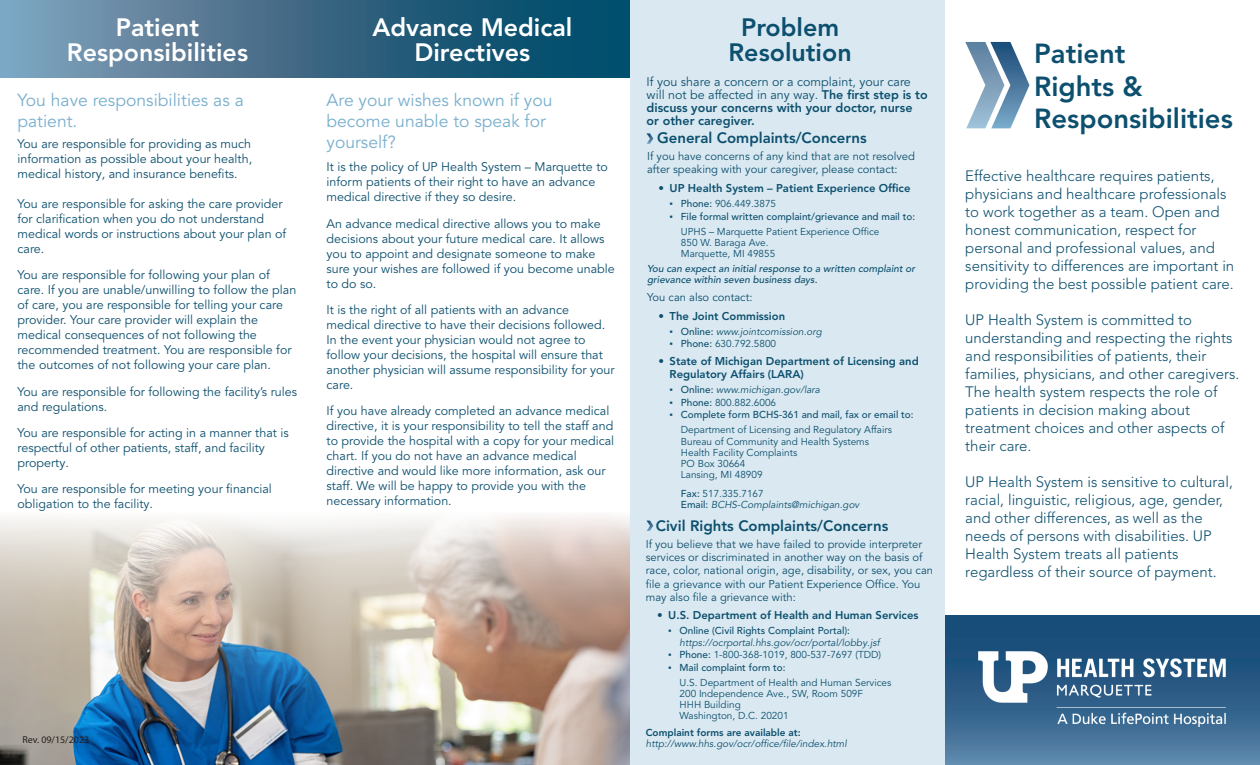
<style>
.page{position:relative;width:1260px;height:765px;background:#fff}
.page>*{position:absolute;margin:0;border:0;box-sizing:border-box;transform-origin:0 0}
.t1{font:800 27.38px/32.9px "Avenir LT Pro";color:#0c4f6e}
.t2{font:800 25px/25px "Avenir LT Pro";color:#fff;text-align:center}
.t3{font:800 25px/25px "Avenir LT Pro";color:#0c4f6e;text-align:center}
.t4{font:17.5px/21px "Avenir LT Pro";color:#79afce}
.t5{font:300 15px/18px "Avenir LT Pro";color:#0c4f6e}
.t6{font:800 15px "Avenir LT Pro";color:#0c4f6e}
.t7{font:12.5px/15px "Avenir LT Pro";color:#0c4f6e}
.t8{font:800 12.5px/13.1px "Avenir LT Pro";color:#0c4f6e}
.t9{font:11.25px/13.1px "Avenir LT Pro";color:#0c4f6e}
.t10{font:800 11.25px/13.8px "Avenir LT Pro";color:#0c4f6e}
.t11{font:10px/11.2px "Avenir LT Pro";color:#0c4f6e}
.t12{font:italic 10px/11.2px "Avenir LT Pro";color:#0c4f6e}
.t13{font:500 10px/15px "Avenir LT Pro";color:#0c4f6e}
.t14{font:italic 500 10px/11.2px "Avenir LT Pro";color:#0c4f6e}
.t15{font:800 10px "Avenir LT Pro";color:#0c4f6e}
.t16{font:10px "Myriad Pro";color:#231f20}
.s1{font-weight:400}
.s2{font-family:"Times New Roman"}
.s3{font-weight:500}
.s4{font-family:"Times New Roman";font-weight:400}
.s5{font-family:"Times New Roman";font-style:normal}
.s6{font-weight:500;font-style:normal}
.s7{font-style:normal}
</style>
<div class="page">
<div style="left:945px;top:615px;width:315px;height:150px;background:linear-gradient(to bottom,#0b416f,#547fa4)"></div>
<div style="left:630px;top:0;width:315px;height:765px;background:#dae9f1"></div>
<svg style="left:646px;top:521px;width:7px;height:10px"></svg>
<svg style="left:0;top:0;width:630px;height:78px;background:#3c6d8a"></svg>
<img style="left:0;top:516px;width:630px;height:249px">
<svg style="left:646px;top:133px;width:7px;height:11px"></svg>
<img style="left:978px;top:651px;width:248px;height:75px">
<svg style="left:965px;top:42px;width:64px;height:86px"></svg>
<h2 class="t2" style="left:67px;top:15px;width:183px">Patient<br>Responsibilities</h2>
<h2 class="t3" style="left:729px;top:15px;width:125px">Problem<br>Resolution</h2>
<p class="t8" style="left:647px;top:75px;width:283px"><span class="s1">If you share a concern or a complaint, your care will not be affected in any way.</span> The first step is to discuss your concerns with your doctor, nurse or other caregiver.</p>
<p class="t6" style="left:657px;top:129px;width:211px">General Complaints/Concerns</p>
<p class="t9" style="left:647px;top:149px;width:269px">If you have concerns of any kind that are not resolved after speaking with your caregiver, please contact:</p>
<p class="t10" style="left:658px;top:181px;width:254px">• UP Health System – Patient Experience Office</p>
<p class="t11" style="left:670px;top:198px;width:108px"><span class="s2">▪</span> <span class="s3">Phone:</span> 906.449.3875</p>
<p class="t13" style="left:681px;top:209px;width:236px;text-indent:-11px"><span class="s4">▪</span> File formal written complaint/grievance and mail to:<br><span class="s1">UPHS – Marquette Patient Experience Office</span></p>
<p class="t11" style="left:681px;top:237px;width:96px">850 W. Baraga Ave.<br>Marquette, MI 49855</p>
<p class="t14" style="left:647px;top:263px;width:270px">You can expect an initial response to a written complaint or grievance within seven business days.</p>
<p class="t9" style="left:647px;top:291px;width:107px">You can also contact:</p>
<p class="t10" style="left:658px;top:309px;width:128px">• The Joint Commission</p>
<p class="t12" style="left:670px;top:326px;width:154px"><span class="s5">▪</span> <span class="s6">Online:</span> www.jointcomission.org</p>
<p class="t11" style="left:670px;top:338px;width:108px"><span class="s2">▪</span> <span class="s3">Phone:</span> 630.792.5800</p>
<p class="t10" style="left:670px;top:354px;width:251px;text-indent:-11px">• State of Michigan Department of Licensing and<br>Regulatory Affairs (LARA)</p>
<p class="t12" style="left:670px;top:385px;width:152px"><span class="s5">▪</span> <span class="s6">Online:</span> www.michigan.gov/lara</p>
<p class="t11" style="left:670px;top:397px;width:108px"><span class="s2">▪</span> <span class="s3">Phone:</span> 800.882.6006</p>
<p class="t13" style="left:681px;top:408px;width:234px;text-indent:-11px"><span class="s4">▪</span> Complete form BCHS-361 and mail, fax or email to:<br><span class="s1">Department of Licensing and Regulatory Affairs</span></p>
<p class="t11" style="left:681px;top:436px;width:190px">Bureau of Community and Health Systems<br>Health Facility Complaints<br>PO Box 30664<br>Lansing, MI 48909</p>
<p class="t12" style="left:681px;top:488px;width:180px"><span class="s6">Fax:</span> <span class="s7">517.335.7167<br></span><span class="s6">Email:</span> BCHS-Complaints@michigan.gov</p>
<h2 class="t2" style="left:372px;top:15px;width:202px">Advance Medical<br>Directives</h2>
<h3 class="t4" style="left:327px;top:90px;width:227px">Are your wishes known if you become unable to speak for yourself?</h3>
<p class="t7" style="left:327px;top:160px;width:283px">It is the policy of UP Health System – Marquette to inform patients of their right to have an advance medical directive if they so desire.</p>
<p class="t7" style="left:327px;top:216px;width:290px">An advance medical directive allows you to make decisions about your future medical care. It allows you to appoint and designate someone to make sure your wishes are followed if you become unable to do so.</p>
<p class="t7" style="left:327px;top:302px;width:290px">It is the right of all patients with an advance medical directive to have their decisions followed.<br>In the event your physician would not agree to follow your decisions, the hospital will ensure that another physician will assume responsibility for your care.</p>
<p class="t7" style="left:327px;top:404px;width:289px">If you have already completed an advance medical directive, it is your responsibility to tell the staff and to provide the hospital with a copy for your medical chart. If you do not have an advance medical directive and would like more information, ask our staff. We will be happy to provide you with the necessary information.</p>
<h3 class="t4" style="left:18px;top:90px;width:228px">You have responsibilities as a patient.</h3>
<p class="t7" style="left:18px;top:137px;width:236px;text-align:justify">You are responsible for providing as much information as possible about your health, medical history, and insurance benefits.</p>
<p class="t7" style="left:18px;top:197px;width:270px">You are responsible for asking the care provider for clarification when you do not understand medical words or instructions about your plan of care.</p>
<p class="t7" style="left:18px;top:268px;width:280px">You are responsible for following your plan of care. If you are unable/unwilling to follow the plan of care, you are responsible for telling your care provider. Your care provider will explain the medical consequences of not following the recommended treatment. You are responsible for the outcomes of not following your care plan.</p>
<p class="t7" style="left:18px;top:384px;width:281px">You are responsible for following the facility’s rules and regulations.</p>
<p class="t7" style="left:18px;top:425px;width:273px">You are responsible for acting in a manner that is respectful of other patients, staff, and facility property.</p>
<p class="t7" style="left:18px;top:482px;width:256px">You are responsible for meeting your financial obligation to the facility.</p>
<p class="t16" style="left:22px;top:733px;width:68px">Rev. 09/15/2023</p>
<p class="t6" style="left:656px;top:517px;width:234px">Civil Rights Complaints/Concerns</p>
<p class="t9" style="left:646px;top:538px;width:289px">If you believe that we have failed to provide interpreter services or discriminated in another way on the basis of race, color, national origin, age, disability, or sex, you can file a grievance with our Patient Experience Office. You may also file a grievance with:</p>
<p class="t10" style="left:657px;top:609px;width:263px">• U.S. Department of Health and Human Services</p>
<p class="t12" style="left:680px;top:626px;width:202px;text-indent:-11px"><span class="s5">▪</span> <span class="s6">Online (Civil Rights Complaint Portal): </span>https://ocrportal.hhs.gov/ocr/portal/lobby.jsf</p>
<p class="t11" style="left:668px;top:649px;width:214px"><span class="s2">▪</span> <span class="s3">Phone:</span> 1-800-368-1019, 800-537-7697 (TDD)</p>
<p class="t11" style="left:680px;top:660px;width:213px;line-height:15px;text-indent:-11px"><span class="s2">▪</span> <span class="s3">Mail complaint form to:<br></span>U.S. Department of Health and Human Services</p>
<p class="t11" style="left:680px;top:688px;width:185px">200 Independence Ave., SW, Room 509F<br>HHH Building<br>Washington, D.C. 20201</p>
<p class="t15" style="left:646px;top:726px;width:156px">Complaint forms are available at:</p>
<p class="t12" style="left:646px;top:738px;width:203px">http://www.hhs.gov/ocr/office/file/index.html</p>
<h1 class="t1" style="left:1034px;top:37px;width:200px">Patient<br>Rights &amp;<br>Responsibilities</h1>
<p class="t5" style="left:965px;top:167px;width:270px">Effective healthcare requires patients, physicians and healthcare professionals to work together as a team. Open and honest communication, respect for personal and professional values, and sensitivity to differences are important in providing the best possible patient care.</p>
<p class="t5" style="left:965px;top:311px;width:276px">UP Health System is committed to understanding and respecting the rights and responsibilities of patients, their families, physicians, and other caregivers.<br>The health system respects the role of patients in decision making about treatment choices and other aspects of their care.</p>
<p class="t5" style="left:965px;top:473px;width:269px">UP Health System is sensitive to cultural, racial, linguistic, religious, age, gender, and other differences, as well as the needs of persons with disabilities. UP Health System treats all patients regardless of their source of payment.</p>
</div>
